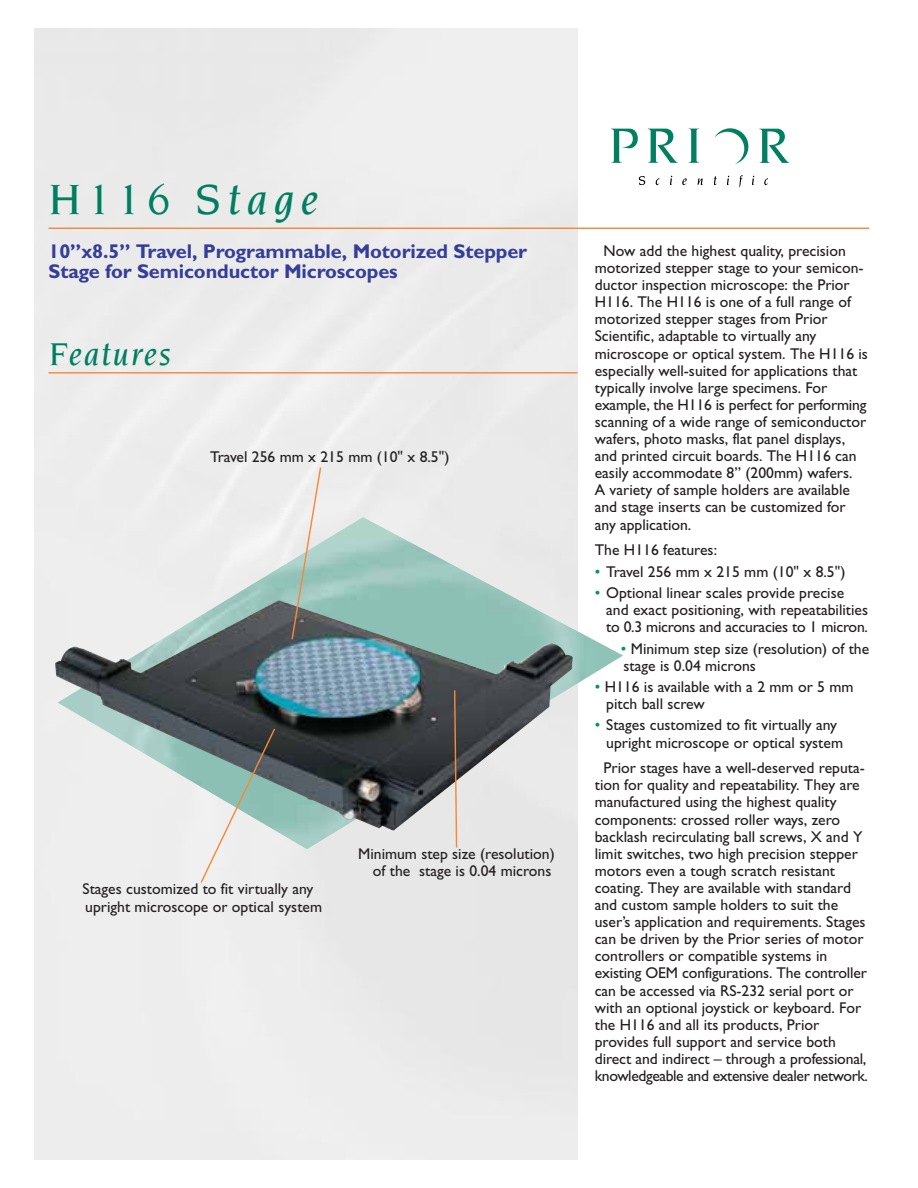
<style>
.page{position:relative;width:918px;height:1188px;background:#fff}
.page>*{position:absolute;margin:0;border:0;box-sizing:border-box;transform-origin:0 0}
.t1{font:italic 500 45.6px "Novarese";letter-spacing:.15em;color:#007f60}
.t2{font:italic 500 34.2px "Novarese";letter-spacing:.05em;color:#007f60}
.t3{font:700 19.95px/20px "Gill Sans";letter-spacing:-.005em;color:#343e99}
.t4{font:15.6px/17.1px "Gill Sans";color:#231f20}
.s1{color:#009366}
</style>
<div class="page">
<svg style="left:611px;top:129px;width:27px;height:34px"></svg>
<svg style="left:648px;top:129px;width:30px;height:34px"></svg>
<svg style="left:688px;top:129px;width:11px;height:34px"></svg>
<svg style="left:639px;top:176px;width:6px;height:9px"></svg>
<svg style="left:656px;top:178px;width:4px;height:7px"></svg>
<svg style="left:670px;top:176px;width:2px;height:9px"></svg>
<svg style="left:682px;top:178px;width:5px;height:7px"></svg>
<svg style="left:698px;top:178px;width:5px;height:7px"></svg>
<svg style="left:714px;top:176px;width:3px;height:9px"></svg>
<svg style="left:727px;top:176px;width:2px;height:9px"></svg>
<svg style="left:739px;top:175px;width:4px;height:12px"></svg>
<svg style="left:752px;top:176px;width:2px;height:9px"></svg>
<svg style="left:764px;top:178px;width:4px;height:7px"></svg>
<svg style="left:714px;top:128px;width:34px;height:36px"></svg>
<svg style="left:759px;top:129px;width:31px;height:34px"></svg>
<hr style="left:48px;top:228px;width:821px;height:1px;background:#f68938">
<hr style="left:48px;top:372px;width:529px;height:2px;background:#f68938">
<img style="left:57px;top:517px;width:566px;height:332px">
<img style="left:55px;top:600px;width:518px;height:231px">
<svg style="left:290px;top:466px;width:32px;height:175px"></svg>
<svg style="left:199px;top:727px;width:77px;height:157px"></svg>
<svg style="left:453px;top:689px;width:5px;height:160px"></svg>
<h1 class="t1" style="left:48px;top:180px;width:272px">H116 Stage</h1>
<p class="t3" style="left:48px;top:244px;width:480px">10”x8.5” Travel, Programmable, Motorized Stepper<br>Stage for Semiconductor Microscopes</p>
<h2 class="t2" style="left:48px;top:340px;width:124px">Features</h2>
<p class="t4" style="left:210px;top:450px;width:241px">Travel 256 mm x 215 mm (10" x 8.5")</p>
<p class="t4" style="left:358px;top:847px;width:198px;text-align:right">Minimum step size (resolution) of the stage is 0.04 microns</p>
<p class="t4" style="left:83px;top:882px;width:241px">Stages customized to fit virtually any upright microscope or optical system</p>
<p class="t4" style="left:595px;top:244px;width:275px;text-indent:9px">Now add the highest quality, precision motorized stepper stage to your semicon&shy;ductor inspection microscope: the Prior H116. The H116 is one of a full range of motorized stepper stages from Prior Scientific, adaptable to virtually any microscope or optical system. The H116 is especially well-suited for applications that typically involve large specimens. For example, the H116 is perfect for performing scanning of a wide range of semiconductor wafers, photo masks, flat panel displays, and printed circuit boards. The H116 can easily accommodate 8” (200mm) wafers.<br>A variety of sample holders are available and stage inserts can be customized for any application.</p>
<p class="t4" style="left:595px;top:543px;width:124px">The H116 features:</p>
<p class="t4" style="left:595px;top:565px;width:252px"><span class="s1">•</span> Travel 256 mm x 215 mm (10" x 8.5")</p>
<p class="t4" style="left:606px;top:586px;width:263px;text-indent:-11px"><span class="s1">•</span> Optional linear scales provide precise and exact positioning, with repeatabilities to 0.3 microns and accuracies to 1 micron.</p>
<p class="t4" style="left:621px;top:641px;width:250px"><span class="s1">•</span> Minimum step size (resolution) of the stage is 0.04 microns</p>
<p class="t4" style="left:606px;top:680px;width:249px;text-indent:-11px"><span class="s1">•</span> H116 is available with a 2 mm or 5 mm pitch ball screw</p>
<p class="t4" style="left:606px;top:718px;width:238px;text-indent:-11px"><span class="s1">•</span> Stages customized to fit virtually any upright microscope or optical system</p>
<p class="t4" style="left:595px;top:761px;width:275px;text-indent:9px">Prior stages have a well-deserved reputa&shy;tion for quality and repeatability. They are manufactured using the highest quality components: crossed roller ways, zero backlash recirculating ball screws, X and Y limit switches, two high precision stepper motors even a tough scratch resistant coating. They are available with standard and custom sample holders to suit the user’s application and requirements. Stages can be driven by the Prior series of motor controllers or compatible systems in existing OEM configurations. The controller can be accessed via RS-232 serial port or with an optional joystick or keyboard. For the H116 and all its products, Prior provides full support and service both direct and indirect – through a professional, knowledgeable and extensive dealer network.</p>
</div>
